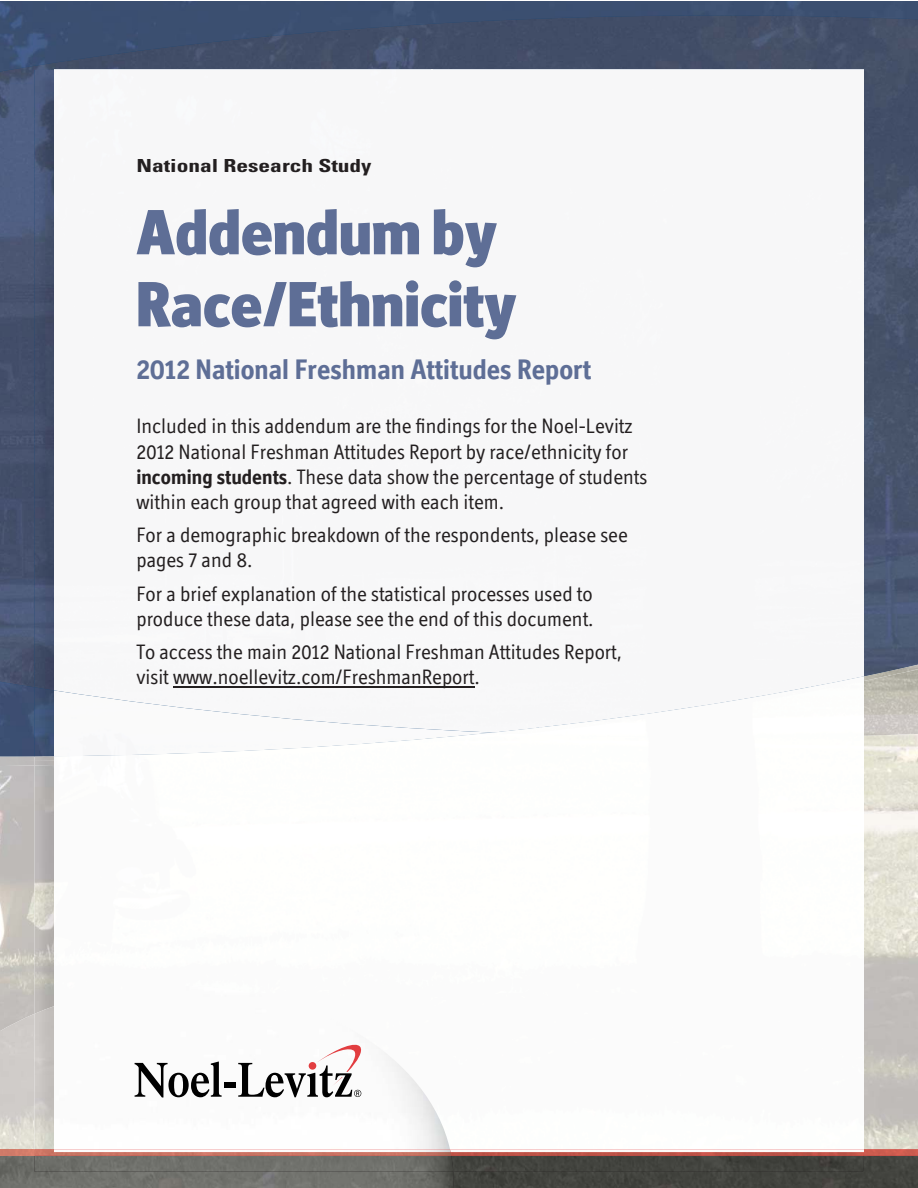
<style>
.page{position:relative;width:918px;height:1188px;background:#fff}
.page>*{position:absolute;margin:0;border:0;box-sizing:border-box;transform-origin:0 0}
.t1{font:900 64.5px/72px "Officina Display ITC";color:#5e6e96}
.t2{font:700 28.5px "Officina Display ITC";color:#5e6e96}
.t3{font:21px/25.2px "Officina Display ITC";color:#231f20}
.t4{font:700 condensed 18px "Univers";color:#231f20;scale:1.3 1}
.s1{font-weight:700}
</style>
<div class="page">
<img style="left:0;top:766px;width:34px;height:248px">
<img style="left:864px;top:736px;width:54px;height:420px">
<div style="left:0;top:1px;width:151px;height:14px;background:#3b4f71"></div>
<div style="left:151px;top:1px;width:767px;height:14px;background:#3b4f70"></div>
<img style="left:0;top:687px;width:34px;height:72px">
<img style="left:864px;top:681px;width:54px;height:55px">
<img style="left:0;top:15px;width:918px;height:104px">
<img style="left:0;top:119px;width:34px;height:568px">
<img style="left:864px;top:119px;width:54px;height:545px">
<img style="left:864px;top:664px;width:54px;height:17px">
<img style="left:0;top:1156px;width:918px;height:32px">
<img style="left:451px;top:1149px;width:413px;height:23px">
<img style="left:34px;top:690px;width:20px;height:316px">
<img style="left:34px;top:70px;width:20px;height:620px">
<img style="left:54px;top:69px;width:810px;height:619px">
<img style="left:54px;top:690px;width:439px;height:43px">
<img style="left:54px;top:733px;width:433px;height:24px">
<img style="left:493px;top:676px;width:371px;height:57px">
<img style="left:0;top:1014px;width:34px;height:142px">
<img style="left:34px;top:1006px;width:20px;height:143px">
<img style="left:34px;top:1156px;width:419px;height:16px">
<img style="left:34px;top:1149px;width:417px;height:7px">
<img style="left:54px;top:1044px;width:397px;height:108px">
<svg style="left:135px;top:1062px;width:87px;height:35px"></svg>
<div style="left:224px;top:1082px;width:11px;height:6px;background:#000"></div>
<svg style="left:238px;top:1045px;width:124px;height:52px"></svg>
<hr style="left:173px;top:686px;width:301px;height:1px;background:#231f20">
<p class="t4" style="left:136px;top:159px;width:183px">National Research Study</p>
<h1 class="t1" style="left:136px;top:203px;width:382px">Addendum by<br>Race/Ethnicity</h1>
<h2 class="t2" style="left:136px;top:359px;width:456px">2012 National Freshman Attitudes Report</h2>
<p class="t3" style="left:136px;top:416px;width:512px">Included in this addendum are the findings for the Noel-Levitz 2012 National Freshman Attitudes Report by race/ethnicity for <span class="s1">incoming students</span>. These data show the percentage of students within each group that agreed with each item.</p>
<p class="t3" style="left:136px;top:525px;width:493px">For a demographic breakdown of the respondents, please see pages 7 and 8.</p>
<p class="t3" style="left:136px;top:583px;width:459px">For a brief explanation of the statistical processes used to produce these data, please see the end of this document.</p>
<p class="t3" style="left:136px;top:642px;width:487px">To access the main 2012 National Freshman Attitudes Report, visit www.noellevitz.com/FreshmanReport.</p>
</div>
